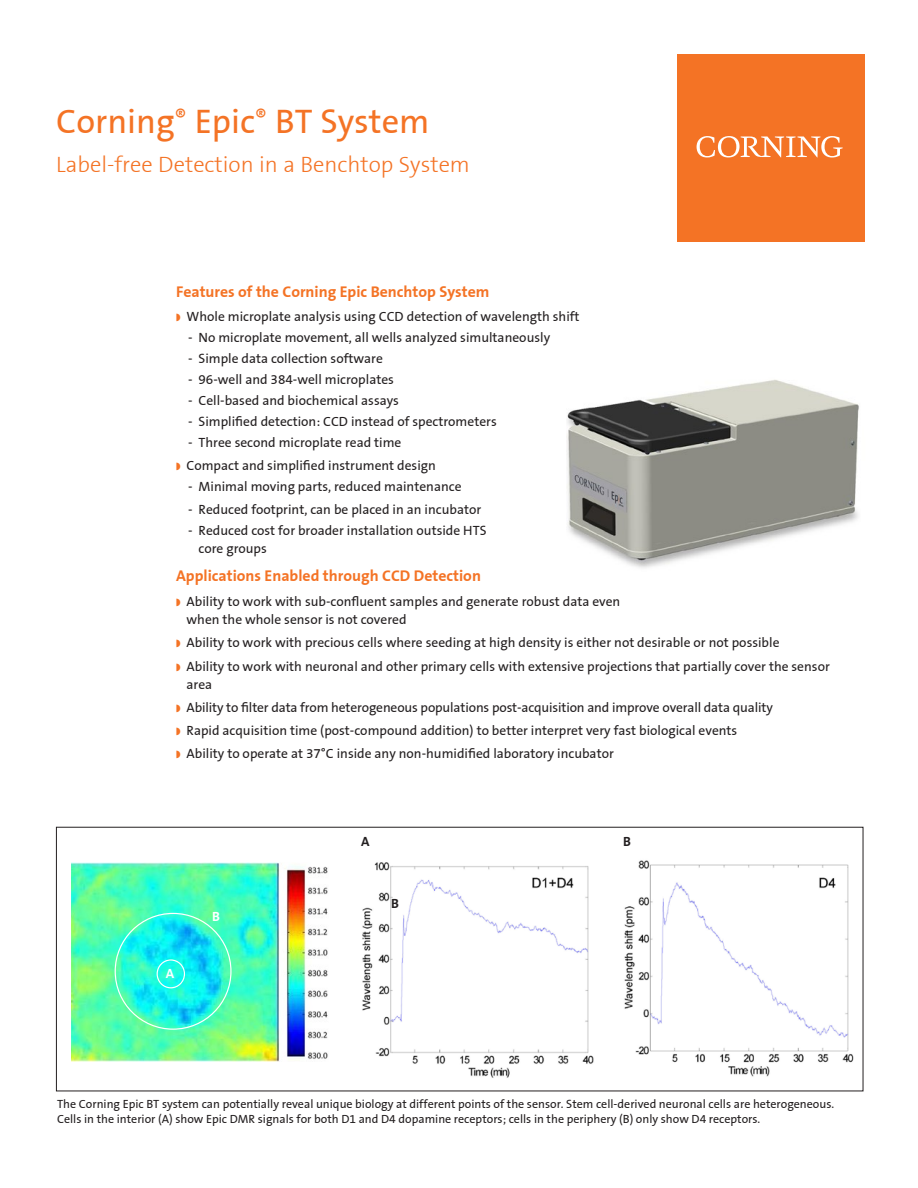
<style>
.page{position:relative;width:918px;height:1188px;background:#fff}
.page>*{position:absolute;margin:0;border:0;box-sizing:border-box;transform-origin:0 0}
.t1{font:34.5px "Corning Sans";color:#f47325}
.Title_sub{font:300 22.5px "Corning Sans";color:#f47325}
.A_head{font:700 15.75px "Corning Sans";color:#f47325}
.Bullet{font:13.5px/18px "Corning Sans";color:#231f20}
.Bullet_2{font:13.5px/18px "Corning Sans";color:#231f20}
.B_Head{font:700 13.5px "Corning Sans";color:#231f20}
.B_Head-2{font:700 13.5px "Corning Sans";color:#fff}
.t2{font:12px/15px "Corning Sans";color:#231f20}
</style>
<div class="page">
<img style="left:362px;top:860px;width:492px;height:218px">
<div style="left:56px;top:827px;width:807px;height:264px;border:1px solid #231f20"></div>
<div style="left:677px;top:54px;width:188px;height:188px;background:#f47325"></div>
<svg style="left:696px;top:136px;width:147px;height:22px"></svg>
<img style="left:71px;top:862px;width:257px;height:200px">
<img style="left:566px;top:379px;width:293px;height:189px">
<div style="left:157px;top:959px;width:28px;height:29px;border:1px solid #fff;border-radius:50%"></div>
<p class="t1" style="left:56px;top:101px;width:375px">Corning<sup>®</sup> Epic<sup>®</sup> BT System</p>
<p class="Title_sub" style="left:56px;top:151px;width:415px">Label-free Detection in a Benchtop System</p>
<p class="A_head" style="left:176px;top:283px;width:315px">Features of the Corning Epic Benchtop System</p>
<p class="Bullet" style="left:187px;top:308px;width:395px">Whole microplate analysis using CCD detection of wavelength shift</p>
<p class="Bullet_2" style="left:188px;top:329px;width:364px">- No microplate movement, all wells analyzed simultaneously</p>
<p class="Bullet_2" style="left:188px;top:350px;width:196px">- Simple data collection software</p>
<p class="Bullet_2" style="left:188px;top:371px;width:207px">- 96-well and 384-well microplates</p>
<p class="Bullet_2" style="left:188px;top:392px;width:212px">- Cell-based and biochemical assays</p>
<p class="Bullet_2" style="left:188px;top:413px;width:310px">- Simplified detection: CCD instead of spectrometers</p>
<p class="Bullet_2" style="left:188px;top:434px;width:215px">- Three second microplate read time</p>
<p class="Bullet" style="left:187px;top:457px;width:251px">Compact and simplified instrument design</p>
<p class="Bullet_2" style="left:188px;top:478px;width:275px">- Minimal moving parts, reduced maintenance</p>
<p class="Bullet_2" style="left:188px;top:500px;width:295px">- Reduced footprint, can be placed in an incubator</p>
<p class="Bullet_2" style="left:199px;top:521px;width:289px;text-indent:-10px">- Reduced cost for broader installation outside HTS core groups</p>
<p class="A_head" style="left:176px;top:567px;width:306px">Applications Enabled through CCD Detection</p>
<p class="Bullet" style="left:187px;top:593px;width:435px">Ability to work with sub-confluent samples and generate robust data even when the whole sensor is not covered</p>
<p class="Bullet" style="left:187px;top:634px;width:595px">Ability to work with precious cells where seeding at high density is either not desirable or not possible</p>
<p class="Bullet" style="left:187px;top:657px;width:645px">Ability to work with neuronal and other primary cells with extensive projections that partially cover the sensor area</p>
<p class="Bullet" style="left:187px;top:698px;width:588px">Ability to filter data from heterogeneous populations post-acquisition and improve overall data quality</p>
<p class="Bullet" style="left:187px;top:722px;width:552px">Rapid acquisition time (post-compound addition) to better interpret very fast biological events</p>
<p class="Bullet" style="left:187px;top:744px;width:429px">Ability to operate at 37°C inside any non-humidified laboratory incubator</p>
<p class="B_Head" style="left:361px;top:834px;width:10px">A</p>
<p class="B_Head" style="left:623px;top:834px;width:9px">B</p>
<p class="B_Head-2" style="left:166px;top:966px;width:10px">A</p>
<p class="B_Head-2" style="left:212px;top:909px;width:9px">B</p>
<p class="B_Head" style="left:391px;top:896px;width:9px">B</p>
<p class="t2" style="left:57px;top:1097px;width:779px">The Corning Epic BT system can potentially reveal unique biology at different points of the sensor. Stem cell-derived neuronal cells are heterogeneous.<br>Cells in the interior (A) show Epic DMR signals for both D1 and D4 dopamine receptors; cells in the periphery (B) only show D4 receptors.</p>
</div>
